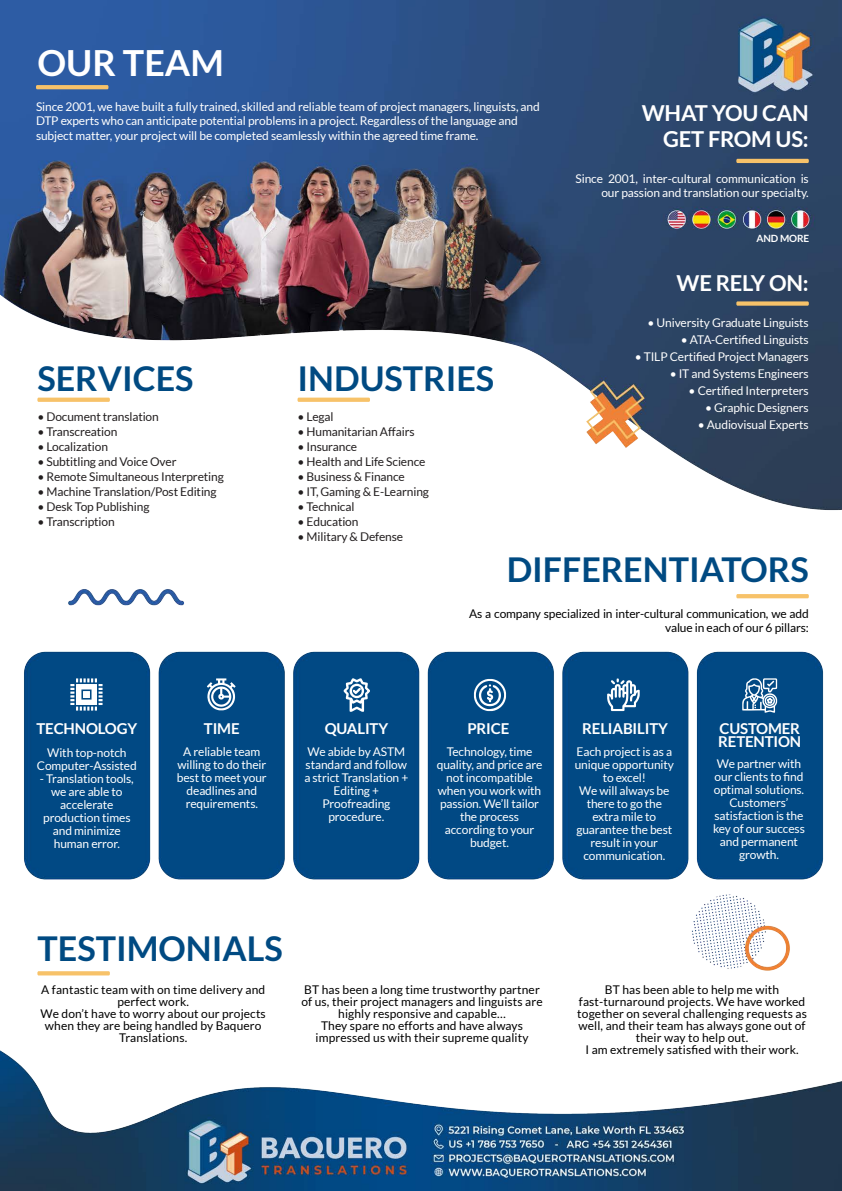
<style>
.page{position:relative;width:842px;height:1191px;background:#fff}
.page>*{position:absolute;margin:0;border:0;box-sizing:border-box;transform-origin:0 0}
.TITULOS{font:700 36px "Lato";color:#fff}
.TITULOS-2{font:700 34.2px "Lato";color:#004a82}
.SUB_1ERA_PARTE{font:700 22px "Lato";letter-spacing:-.01em;color:#fff}
.TUTULOS_DIFFERENTIAT{font:700 15px "Lato";letter-spacing:-.01em;color:#fff}
.TXT_DIFF{font:12px "Lato";letter-spacing:-.01em;color:#fff}
.TXT_GRAL{font:12px "Lato";letter-spacing:.01em;color:#000}
.TXT_GRAL-2{font:12px "Lato";letter-spacing:-.01em;color:#fff}
.ITEMS_SERV_INDU{font:12px "Lato";letter-spacing:-.01em;color:#231f20}
.TXT_GRAL-3{font:12px "Lato";letter-spacing:-.01em;color:#000}
.t1{font:700 10px "Lato";letter-spacing:-.01em;color:#fff}
</style>
<div class="page">
<img style="left:0;top:0;width:842px;height:1191px">
<svg style="left:36px;top:85px;width:72px;height:4px"></svg>
<hr style="left:736px;top:159px;width:73px;height:4px;background:#f7c269">
<div style="left:736px;top:301px;width:73px;height:5px;background:#f7c269"></div>
<hr style="left:736px;top:594px;width:73px;height:4px;background:#f7c269">
<div style="left:37px;top:397px;width:73px;height:5px;background:#f7c269"></div>
<svg style="left:37px;top:971px;width:73px;height:4px"></svg>
<div style="left:297px;top:397px;width:73px;height:5px;background:#f7c269"></div>
<svg style="left:70px;top:678px;width:33px;height:32px"></svg>
<svg style="left:207px;top:678px;width:29px;height:32px"></svg>
<svg style="left:344px;top:678px;width:26px;height:34px"></svg>
<svg style="left:474px;top:679px;width:32px;height:32px"></svg>
<svg style="left:607px;top:678px;width:33px;height:33px"></svg>
<svg style="left:742px;top:678px;width:35px;height:34px"></svg>
<p class="TITULOS" style="left:37px;top:42px;width:188px">OUR TEAM</p>
<p class="TXT_GRAL-2" style="left:36px;top:100px;width:505px">Since 2001, we have built a fully trained, skilled and reliable team of project managers, linguists, and</p>
<p class="TXT_GRAL-2" style="left:36px;top:114px;width:483px">DTP experts who can anticipate potential problems in a project. Regardless of the language and</p>
<p class="TXT_GRAL-2" style="left:36px;top:129px;width:444px">subject matter, your project will be completed seamlessly within the agreed time frame.</p>
<p class="TITULOS-2" style="left:37px;top:359px;width:158px">SERVICES</p>
<p class="ITEMS_SERV_INDU" style="left:37px;top:410px;width:123px">• Document translation</p>
<p class="ITEMS_SERV_INDU" style="left:37px;top:425px;width:81px">• Transcreation</p>
<p class="ITEMS_SERV_INDU" style="left:37px;top:440px;width:72px">• Localization</p>
<p class="ITEMS_SERV_INDU" style="left:37px;top:455px;width:141px">• Subtitling and Voice Over</p>
<p class="ITEMS_SERV_INDU" style="left:37px;top:470px;width:188px">• Remote Simultaneous Interpreting</p>
<p class="ITEMS_SERV_INDU" style="left:37px;top:485px;width:181px">• Machine Translation/Post Editing</p>
<p class="ITEMS_SERV_INDU" style="left:37px;top:500px;width:114px">• Desk Top Publishing</p>
<p class="ITEMS_SERV_INDU" style="left:37px;top:515px;width:79px">• Transcription</p>
<p class="TITULOS-2" style="left:297px;top:359px;width:198px">INDUSTRIES</p>
<p class="ITEMS_SERV_INDU" style="left:297px;top:410px;width:38px">• Legal</p>
<p class="ITEMS_SERV_INDU" style="left:297px;top:425px;width:119px">• Humanitarian Affairs</p>
<p class="ITEMS_SERV_INDU" style="left:297px;top:440px;width:61px">• Insurance</p>
<p class="ITEMS_SERV_INDU" style="left:297px;top:455px;width:129px">• Health and Life Science</p>
<p class="ITEMS_SERV_INDU" style="left:297px;top:470px;width:109px">• Business &amp; Finance</p>
<p class="ITEMS_SERV_INDU" style="left:297px;top:485px;width:133px">• IT, Gaming &amp; E-Learning</p>
<p class="ITEMS_SERV_INDU" style="left:297px;top:500px;width:58px">• Technical</p>
<p class="ITEMS_SERV_INDU" style="left:297px;top:515px;width:63px">• Education</p>
<p class="ITEMS_SERV_INDU" style="left:297px;top:530px;width:107px">• Military &amp; Defense</p>
<p class="SUB_1ERA_PARTE" style="left:642px;top:100px;width:168px">WHAT YOU CAN</p>
<p class="SUB_1ERA_PARTE" style="left:663px;top:126px;width:147px">GET FROM US:</p>
<p class="TXT_GRAL-2" style="left:575px;top:172px;width:235px">Since 2001, inter-cultural communication is</p>
<p class="TXT_GRAL-2" style="left:601px;top:186px;width:209px">our passion and translation our specialty.</p>
<p class="t1" style="left:756px;top:233px;width:54px">AND MORE</p>
<p class="SUB_1ERA_PARTE" style="left:676px;top:270px;width:134px">WE RELY ON:</p>
<p class="TXT_GRAL-2" style="left:648px;top:316px;width:163px">• University Graduate Linguists</p>
<p class="TXT_GRAL-2" style="left:681px;top:333px;width:129px">• ATA-Certified Linguists</p>
<p class="TXT_GRAL-2" style="left:635px;top:350px;width:176px">• TILP Certified Project Managers</p>
<p class="TXT_GRAL-2" style="left:670px;top:367px;width:141px">• IT and Systems Engineers</p>
<p class="TXT_GRAL-2" style="left:689px;top:384px;width:122px">• Certified Interpreters</p>
<p class="TXT_GRAL-2" style="left:705px;top:401px;width:105px">• Graphic Designers</p>
<p class="TXT_GRAL-2" style="left:698px;top:418px;width:113px">• Audiovisual Experts</p>
<p class="TITULOS-2" style="left:507px;top:550px;width:303px">DIFFERENTIATORS</p>
<p class="TUTULOS_DIFFERENTIAT" style="left:37px;top:720px;width:102px">TECHNOLOGY</p>
<p class="TXT_DIFF" style="left:47px;top:745px;width:81px">With top-notch</p>
<p class="TXT_DIFF" style="left:37px;top:758px;width:101px">Computer-Assisted</p>
<p class="TXT_DIFF" style="left:40px;top:771px;width:95px">- Translation tools,</p>
<p class="TXT_DIFF" style="left:51px;top:784px;width:73px">we are able to</p>
<p class="TXT_DIFF" style="left:60px;top:797px;width:55px">accelerate</p>
<p class="TXT_DIFF" style="left:43px;top:810px;width:89px">production times</p>
<p class="TXT_DIFF" style="left:53px;top:823px;width:69px">and minimize</p>
<p class="TXT_DIFF" style="left:54px;top:836px;width:68px">human error.</p>
<p class="TXT_GRAL-3" style="left:469px;top:606px;width:341px">As a company specialized in inter-cultural communication, we add</p>
<p class="TXT_GRAL-3" style="left:665px;top:621px;width:145px">value in each of our 6 pillars:</p>
<p class="TUTULOS_DIFFERENTIAT" style="left:204px;top:720px;width:37px">TIME</p>
<p class="TUTULOS_DIFFERENTIAT" style="left:325px;top:720px;width:65px">QUALITY</p>
<p class="TUTULOS_DIFFERENTIAT" style="left:467px;top:720px;width:43px">PRICE</p>
<p class="TUTULOS_DIFFERENTIAT" style="left:582px;top:720px;width:87px">RELIABILITY</p>
<p class="TUTULOS_DIFFERENTIAT" style="left:719px;top:720px;width:82px">CUSTOMER</p>
<p class="TUTULOS_DIFFERENTIAT" style="left:718px;top:733px;width:85px">RETENTION</p>
<p class="TXT_DIFF" style="left:307px;top:745px;width:99px">We abide by ASTM</p>
<p class="TXT_DIFF" style="left:306px;top:758px;width:103px">standard and follow</p>
<p class="TXT_DIFF" style="left:304px;top:771px;width:105px">a strict Translation +</p>
<p class="TXT_DIFF" style="left:334px;top:784px;width:47px">Editing +</p>
<p class="TXT_DIFF" style="left:322px;top:797px;width:70px">Proofreading</p>
<p class="TXT_DIFF" style="left:328px;top:810px;width:57px">procedure.</p>
<p class="TXT_DIFF" style="left:577px;top:745px;width:97px">Each project is as a</p>
<p class="TXT_DIFF" style="left:575px;top:758px;width:101px">unique opportunity</p>
<p class="TXT_DIFF" style="left:603px;top:771px;width:45px">to excel!</p>
<p class="TXT_DIFF" style="left:579px;top:784px;width:92px">We will always be</p>
<p class="TXT_DIFF" style="left:587px;top:797px;width:77px">there to go the</p>
<p class="TXT_DIFF" style="left:592px;top:810px;width:65px">extra mile to</p>
<p class="TXT_DIFF" style="left:576px;top:823px;width:98px">guarantee the best</p>
<p class="TXT_DIFF" style="left:591px;top:836px;width:69px">result in your</p>
<p class="TXT_DIFF" style="left:583px;top:849px;width:83px">communication.</p>
<p class="TXT_DIFF" style="left:447px;top:745px;width:87px">Technology, time</p>
<p class="TXT_DIFF" style="left:437px;top:758px;width:107px">quality, and price are</p>
<p class="TXT_DIFF" style="left:446px;top:771px;width:88px">not incompatible</p>
<p class="TXT_DIFF" style="left:438px;top:784px;width:105px">when you work with</p>
<p class="TXT_DIFF" style="left:440px;top:797px;width:100px">passion. We’ll tailor</p>
<p class="TXT_DIFF" style="left:460px;top:810px;width:60px">the process</p>
<p class="TXT_DIFF" style="left:445px;top:823px;width:91px">according to your</p>
<p class="TXT_DIFF" style="left:470px;top:836px;width:40px">budget.</p>
<p class="TXT_DIFF" style="left:183px;top:745px;width:79px">A reliable team</p>
<p class="TXT_DIFF" style="left:177px;top:758px;width:90px">willing to do their</p>
<p class="TXT_DIFF" style="left:177px;top:771px;width:91px">best to meet your</p>
<p class="TXT_DIFF" style="left:187px;top:784px;width:72px">deadlines and</p>
<p class="TXT_DIFF" style="left:186px;top:797px;width:74px">requirements.</p>
<p class="TXT_DIFF" style="left:717px;top:757px;width:86px">We partner with</p>
<p class="TXT_DIFF" style="left:714px;top:770px;width:90px">our clients to find</p>
<p class="TXT_DIFF" style="left:714px;top:783px;width:92px">optimal solutions.</p>
<p class="TXT_DIFF" style="left:729px;top:796px;width:60px">Customers’</p>
<p class="TXT_DIFF" style="left:714px;top:809px;width:90px">satisfaction is the</p>
<p class="TXT_DIFF" style="left:713px;top:822px;width:93px">key of our success</p>
<p class="TXT_DIFF" style="left:720px;top:835px;width:80px">and permanent</p>
<p class="TXT_DIFF" style="left:739px;top:848px;width:41px">growth.</p>
<p class="TITULOS-2" style="left:37px;top:929px;width:247px">TESTIMONIALS</p>
<p class="TXT_GRAL" style="left:41px;top:983px;width:226px">A fantastic team with on time delivery and</p>
<p class="TXT_GRAL" style="left:117px;top:995px;width:73px">perfect work.</p>
<p class="TXT_GRAL" style="left:41px;top:1007px;width:227px">We don’t have to worry about our projects</p>
<p class="TXT_GRAL" style="left:45px;top:1019px;width:218px">when they are being handled by Baquero</p>
<p class="TXT_GRAL" style="left:119px;top:1031px;width:69px">Translations.</p>
<p class="TXT_GRAL" style="left:304px;top:983px;width:237px">BT has been a long time trustworthy partner</p>
<p class="TXT_GRAL" style="left:301px;top:995px;width:243px">of us, their project managers and linguists are</p>
<p class="TXT_GRAL" style="left:338px;top:1007px;width:169px">highly responsive and capable…</p>
<p class="TXT_GRAL" style="left:321px;top:1019px;width:204px">They spare no efforts and have always</p>
<p class="TXT_GRAL" style="left:316px;top:1031px;width:214px">impressed us with their supreme quality</p>
<p class="TXT_GRAL" style="left:605px;top:983px;width:176px">BT has been able to help me with</p>
<p class="TXT_GRAL" style="left:579px;top:995px;width:228px">fast-turnaround projects. We have worked</p>
<p class="TXT_GRAL" style="left:577px;top:1007px;width:231px">together on several challenging requests as</p>
<p class="TXT_GRAL" style="left:578px;top:1019px;width:229px">well, and their team has always gone out of</p>
<p class="TXT_GRAL" style="left:636px;top:1031px;width:114px">their way to help out.</p>
<p class="TXT_GRAL" style="left:585px;top:1043px;width:215px">I am extremely satisfied with their work.</p>
</div>
